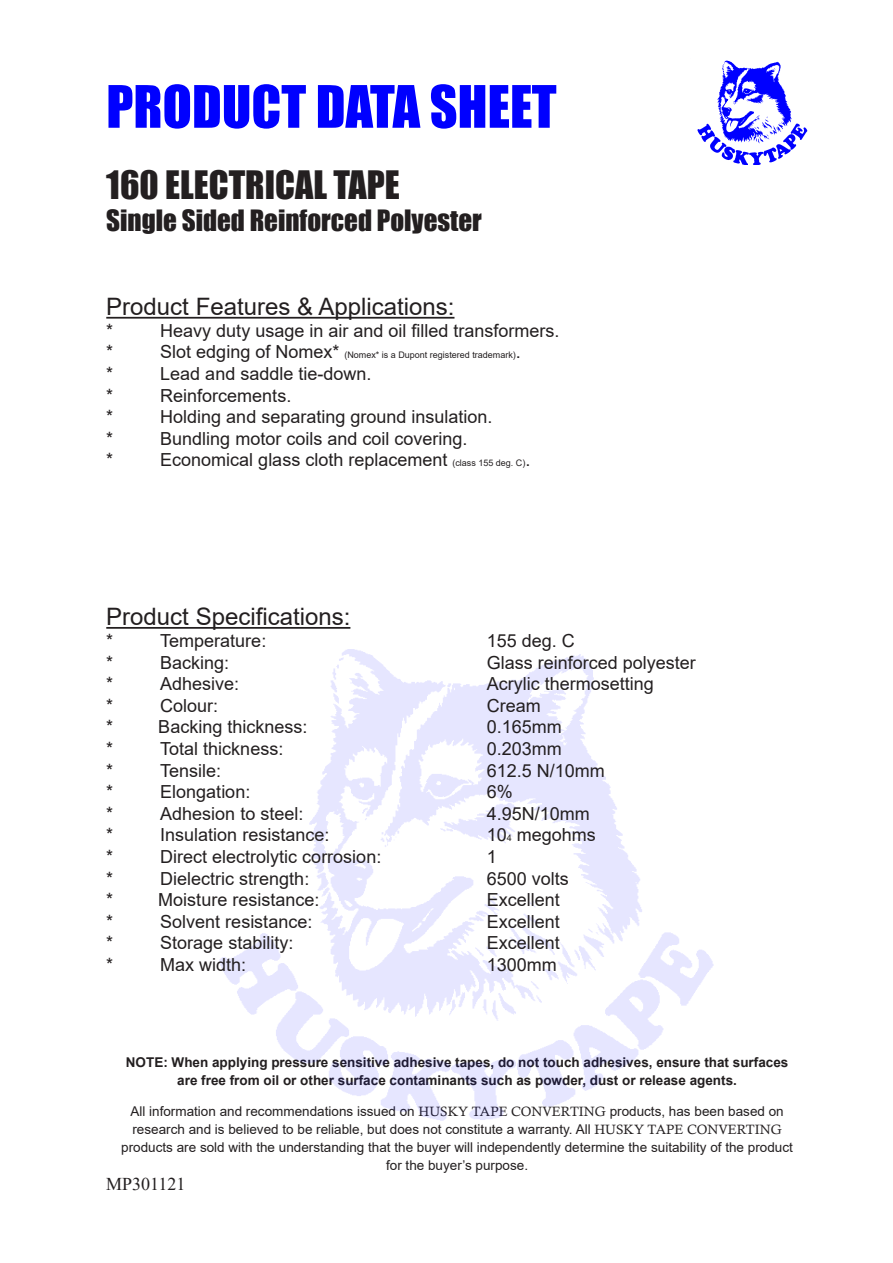
<style>
.page{position:relative;width:893px;height:1263px;background:#fff}
.page>*{position:absolute;margin:0;border:0;box-sizing:border-box;transform-origin:0 0}
.t1{font:54px "Impact";color:#00f}
.t2{font:36px "Impact";color:#231f20}
.t3{font:27px "Impact";color:#231f20}
.t4{font:24px "Arial";color:#231f20}
.t5{font:18px/21.6px "Arial";color:#231f20}
.t6{font:18px "Times New Roman";color:#231f20}
.t7{font:13.5px/18px "Arial";color:#231f20;text-align:center}
.t8{font:700 13.5px/18px "Arial";color:#231f20;text-align:center}
.t9{font:9px "Arial";color:#231f20}
.s1{font-size:18px}
.s2{font-size:9px}
.s3{font-family:"Calisto"}
</style>
<div class="page">
<img style="left:697px;top:60px;width:110px;height:105px">
<img style="left:219px;top:649px;width:495px;height:472px">
<hr style="left:106px;top:317px;width:348px;height:2px;background:#231f20">
<hr style="left:106px;top:627px;width:244px;height:2px;background:#231f20">
<h1 class="t1" style="left:106px;top:65px;width:452px">PRODUCT DATA SHEET</h1>
<p class="t2" style="left:106px;top:156px;width:295px">160 ELECTRICAL TAPE</p>
<p class="t3" style="left:106px;top:199px;width:377px">Single Sided Reinforced Polyester</p>
<p class="t4" style="left:106px;top:290px;width:350px">Product Features &amp; Applications:</p>
<p class="t5" style="left:106px;top:320px;width:9px">*</p>
<p class="t5" style="left:160px;top:320px;width:401px">Heavy duty usage in air and oil filled transformers.</p>
<p class="t5" style="left:106px;top:341px;width:9px">*</p>
<p class="t9" style="left:160px;top:349px;width:362px"><span class="s1">Slot edging of Nomex*</span> (Nomex* is a Dupont registered trademark)<span class="s1">.</span></p>
<p class="t5" style="left:106px;top:363px;width:9px">*</p>
<p class="t5" style="left:160px;top:363px;width:213px">Lead and saddle tie-down.</p>
<p class="t5" style="left:106px;top:384px;width:9px">*</p>
<p class="t5" style="left:160px;top:384px;width:133px">Reinforcements.</p>
<p class="t5" style="left:106px;top:406px;width:9px">*</p>
<p class="t5" style="left:160px;top:406px;width:334px">Holding and separating ground insulation.</p>
<p class="t5" style="left:106px;top:428px;width:9px">*</p>
<p class="t5" style="left:160px;top:428px;width:309px">Bundling motor coils and coil covering.</p>
<p class="t5" style="left:106px;top:449px;width:9px">*</p>
<p class="t5" style="left:160px;top:449px;width:372px">Economical glass cloth replacement <span class="s2">(class 155 deg. C)</span>.</p>
<p class="t4" style="left:106px;top:600px;width:246px">Product Specifications:</p>
<p class="t5" style="left:106px;top:630px;width:9px">*</p>
<p class="t5" style="left:160px;top:630px;width:108px">Temperature:</p>
<p class="t5" style="left:106px;top:651px;width:9px">*</p>
<p class="t5" style="left:160px;top:651px;width:71px">Backing:</p>
<p class="t5" style="left:106px;top:673px;width:9px">*</p>
<p class="t5" style="left:160px;top:673px;width:81px">Adhesive:</p>
<p class="t5" style="left:106px;top:694px;width:9px">*</p>
<p class="t5" style="left:160px;top:694px;width:60px">Colour:</p>
<p class="t5" style="left:106px;top:716px;width:9px">*</p>
<p class="t5" style="left:158px;top:716px;width:151px">Backing thickness:</p>
<p class="t5" style="left:106px;top:738px;width:9px">*</p>
<p class="t5" style="left:160px;top:738px;width:125px">Total thickness:</p>
<p class="t5" style="left:106px;top:759px;width:9px">*</p>
<p class="t5" style="left:160px;top:759px;width:63px">Tensile:</p>
<p class="t5" style="left:106px;top:781px;width:9px">*</p>
<p class="t5" style="left:160px;top:781px;width:92px">Elongation:</p>
<p class="t5" style="left:106px;top:802px;width:9px">*</p>
<p class="t5" style="left:160px;top:802px;width:145px">Adhesion to steel:</p>
<p class="t5" style="left:106px;top:824px;width:9px">*</p>
<p class="t5" style="left:160px;top:824px;width:171px">Insulation resistance:</p>
<p class="t5" style="left:106px;top:846px;width:9px">*</p>
<p class="t5" style="left:160px;top:846px;width:223px">Direct electrolytic corrosion:</p>
<p class="t5" style="left:106px;top:867px;width:9px">*</p>
<p class="t5" style="left:160px;top:867px;width:151px">Dielectric strength:</p>
<p class="t5" style="left:106px;top:889px;width:9px">*</p>
<p class="t5" style="left:158px;top:889px;width:163px">Moisture resistance:</p>
<p class="t5" style="left:106px;top:910px;width:9px">*</p>
<p class="t5" style="left:160px;top:910px;width:154px">Solvent resistance:</p>
<p class="t5" style="left:106px;top:932px;width:9px">*</p>
<p class="t5" style="left:160px;top:932px;width:135px">Storage stability:</p>
<p class="t5" style="left:106px;top:954px;width:9px">*</p>
<p class="t5" style="left:160px;top:954px;width:88px">Max width:</p>
<p class="t5" style="left:487px;top:630px;width:211px">155 deg. C<br>Glass reinforced polyester</p>
<p class="t5" style="left:487px;top:673px;width:169px">Acrylic thermosetting</p>
<p class="t5" style="left:487px;top:694px;width:77px">Cream<br>0.165mm<br>0.203mm</p>
<p class="t5" style="left:487px;top:759px;width:120px">612.5 N/10mm<br>6%</p>
<p class="t5" style="left:487px;top:802px;width:111px">4.95N/10mm<br>10<span class="s2">4</span> megohms</p>
<p class="t5" style="left:487px;top:846px;width:12px">1</p>
<p class="t5" style="left:487px;top:867px;width:84px">6500 volts<br>Excellent<br>Excellent</p>
<p class="t5" style="left:487px;top:932px;width:75px">Excellent<br>1300mm</p>
<p class="t8" style="left:126px;top:1053px;width:664px">NOTE: When applying pressure sensitive adhesive tapes, do not touch adhesives, ensure that surfaces are free from oil or other surface contaminants such as powder, dust or release agents.</p>
<p class="t7" style="left:121px;top:1102px;width:673px">All information and recommendations issued on <span class="s3">HUSKY TAPE CONVERTING</span> products, has been based on research and is believed to be reliable, but does not constitute a warranty. All <span class="s3">HUSKY TAPE CONVERTING </span>products are sold with the understanding that the buyer will independently determine the suitability of the product for the buyer’s purpose.</p>
<p class="t6" style="left:106px;top:1172px;width:81px">MP301121</p>
</div>
